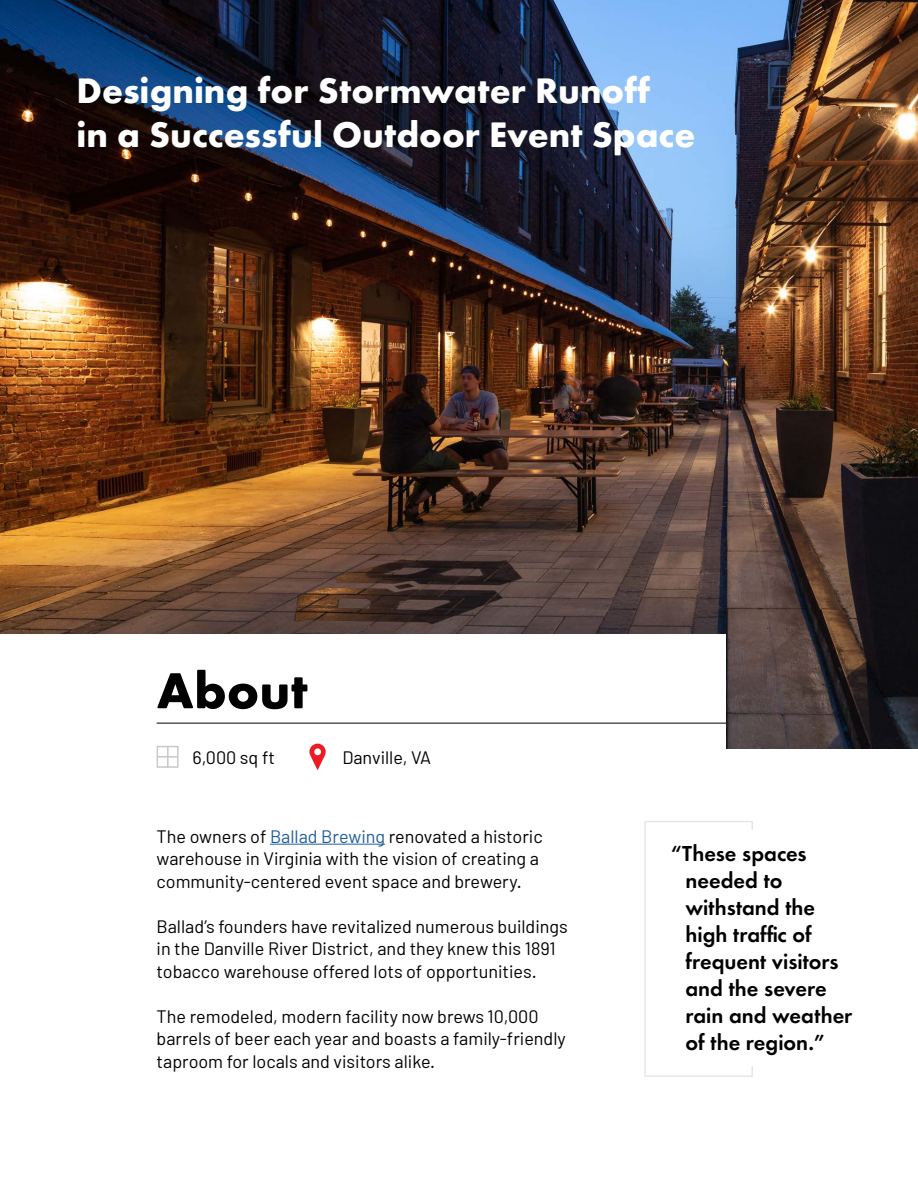
<style>
.page{position:relative;width:918px;height:1188px;background:#fff}
.page>*{position:absolute;margin:0;border:0;box-sizing:border-box;transform-origin:0 0}
.t1{font:700 52.5px "Futura Round";color:#000}
.t2{font:700 36.9px/44.2px "Futura Round";color:#fff}
.t3{font:600 22.5px/27px "Futura Round";color:#000}
.t4{font:18px/22.5px "Barlow";color:#000}
.s1{color:#215e9e}
</style>
<div class="page">
<img style="left:0;top:0;width:918px;height:749px">
<hr style="left:270px;top:844px;width:115px;height:1px;background:#215e9e">
<div style="left:0;top:634px;width:726px;height:116px;background:#fff"></div>
<svg style="left:309px;top:744px;width:17px;height:26px"></svg>
<hr style="left:157px;top:723px;width:569px;height:1px;background:#000">
<div style="left:157px;top:746px;width:22px;height:22px;border:2px solid #c7c8ca"></div>
<hr style="left:167px;top:746px;width:2px;height:22px;background:#c7c8ca">
<hr style="left:157px;top:756px;width:21px;height:2px;background:#c7c8ca">
<h2 class="t2" style="left:76px;top:65px;width:621px">Designing for Stormwater Runoff<br>in a Successful Outdoor Event Space</h2>
<h1 class="t1" style="left:157px;top:650px;width:153px">About</h1>
<p class="t4" style="left:192px;top:746px;width:84px">6,000 sq ft</p>
<p class="t4" style="left:342px;top:746px;width:90px">Danville, VA</p>
<p class="t4" style="left:157px;top:825px;width:388px">The owners of <span class="s1">Ballad Brewing</span> renovated a historic warehouse in Virginia with the vision of creating a community-centered event space and brewery.</p>
<p class="t4" style="left:157px;top:915px;width:413px">Ballad’s founders have revitalized numerous buildings in the Danville River District, and they knew this 1891 tobacco warehouse offered lots of opportunities.</p>
<p class="t4" style="left:157px;top:1005px;width:411px">The remodeled, modern facility now brews 10,000 barrels of beer each year and boasts a family-friendly taproom for locals and visitors alike.</p>
<p class="t3" style="left:686px;top:838px;width:168px;text-indent:-15px">“These spaces needed to withstand the high traffic of frequent visitors and the severe rain and weather of the region.”</p>
</div>
